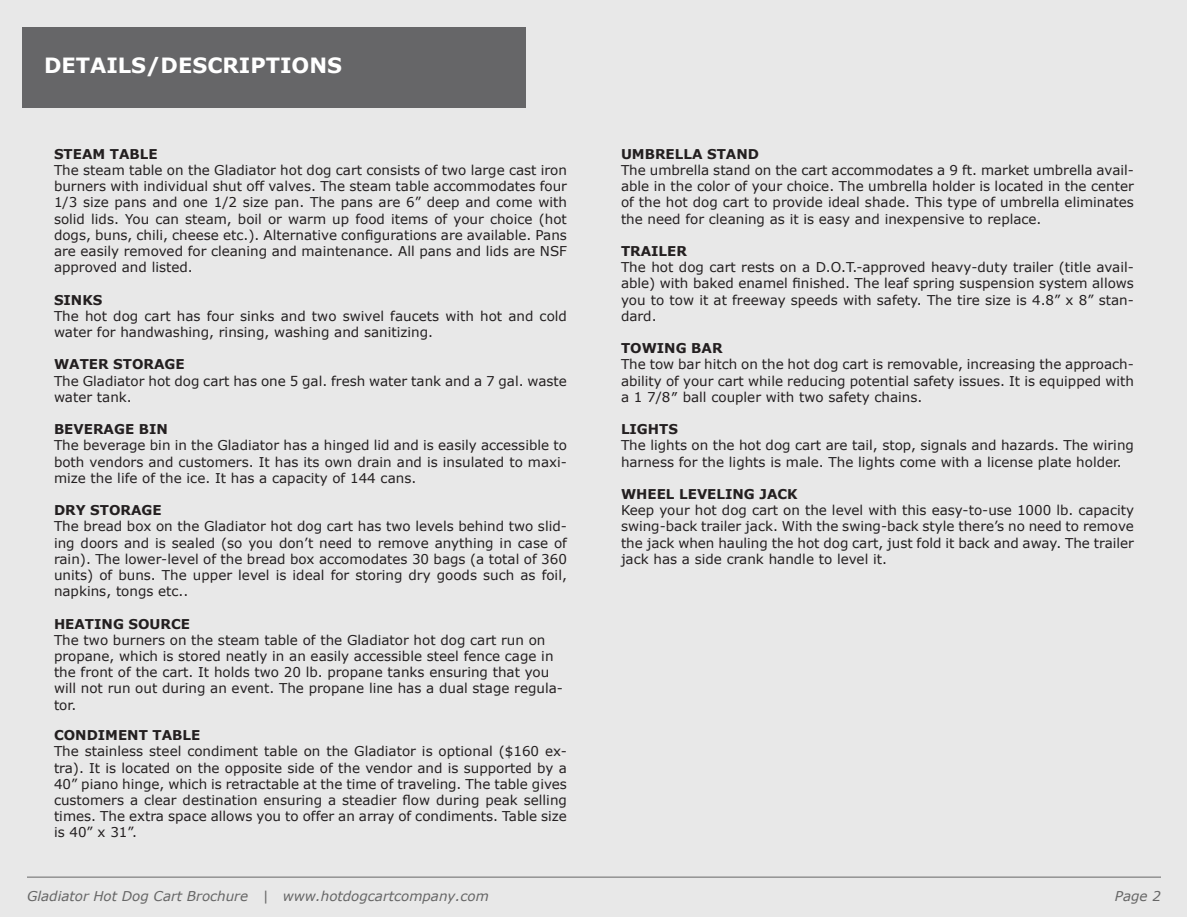
<style>
.page{position:relative;width:1188px;height:918px;background:#fff}
.page>*{position:absolute;margin:0;border:0;box-sizing:border-box;transform-origin:0 0}
.t1{font:700 21px "Verdana";color:#fff}
.t2{font:13.5px/16.2px "Verdana";color:#231f20;text-align:justify}
.t3{font:700 13.5px "Verdana";color:#231f20}
.t4{font:italic 13.5px "Verdana";color:#666}
</style>
<div class="page">
<div style="left:1px;top:1px;width:1186px;height:916px;background:#e8e8e8"></div>
<div style="left:22px;top:27px;width:504px;height:81px;background:#666668"></div>
<hr style="left:27px;top:877px;width:1134px;height:1px;background:#666">
<p class="t1" style="left:44px;top:52px;width:300px">DETAILS/DESCRIPTIONS</p>
<p class="t3" style="left:54px;top:145px;width:105px">STEAM TABLE</p>
<p class="t2" style="left:54px;top:162px;width:515px">The steam table on the Gladiator hot dog cart consists of two large cast iron burners with individual shut off valves. The steam table accommodates four 1/3 size pans and one 1/2 size pan. The pans are 6” deep and come with solid lids. You can steam, boil or warm up food items of your choice (hot dogs, buns, chili, cheese etc.). Alternative configurations are available. Pans are easily removed for cleaning and maintenance. All pans and lids are NSF approved and listed.</p>
<p class="t3" style="left:54px;top:291px;width:50px">SINKS</p>
<p class="t2" style="left:54px;top:308px;width:514px">The hot dog cart has four sinks and two swivel faucets with hot and cold water for handwashing, rinsing, washing and sanitizing.</p>
<p class="t3" style="left:54px;top:356px;width:132px">WATER STORAGE</p>
<p class="t2" style="left:54px;top:373px;width:515px">The Gladiator hot dog cart has one 5 gal. fresh water tank and a 7 gal. waste water tank.</p>
<p class="t3" style="left:54px;top:421px;width:115px">BEVERAGE BIN</p>
<p class="t2" style="left:54px;top:438px;width:514px">The beverage bin in the Gladiator has a hinged lid and is easily accessible to both vendors and customers. It has its own drain and is insulated to maxi&shy;mize the life of the ice. It has a capacity of 144 cans.</p>
<p class="t3" style="left:54px;top:502px;width:109px">DRY STORAGE</p>
<p class="t2" style="left:54px;top:519px;width:514px">The bread box on the Gladiator hot dog cart has two levels behind two slid&shy;ing doors and is sealed (so you don’t need to remove anything in case of rain). The lower-level of the bread box accomodates 30 bags (a total of 360 units) of buns. The upper level is ideal for storing dry goods such as foil, napkins, tongs etc..</p>
<p class="t3" style="left:54px;top:615px;width:138px">HEATING SOURCE</p>
<p class="t2" style="left:54px;top:632px;width:510px;text-align:left">The two burners on the steam table of the Gladiator hot dog cart run on propane, which is stored neatly in an easily accessible steel fence cage in the front of the cart. It holds two 20 lb. propane tanks ensuring that you will not run out during an event. The propane line has a dual stage regula&shy;tor.</p>
<p class="t3" style="left:54px;top:727px;width:148px">CONDIMENT TABLE</p>
<p class="t2" style="left:54px;top:744px;width:515px">The stainless steel condiment table on the Gladiator is optional ($160 ex&shy;tra). It is located on the opposite side of the vendor and is supported by a 40” piano hinge, which is retractable at the time of traveling. The table gives customers a clear destination ensuring a steadier flow during peak selling times. The extra space allows you to offer an array of condiments. Table size is 40” x 31”.</p>
<p class="t3" style="left:621px;top:145px;width:140px">UMBRELLA STAND</p>
<p class="t2" style="left:621px;top:162px;width:514px">The umbrella stand on the cart accommodates a 9 ft. market umbrella avail&shy;able in the color of your choice. The umbrella holder is located in the center of the hot dog cart to provide ideal shade. This type of umbrella eliminates the need for cleaning as it is easy and inexpensive to replace.</p>
<p class="t3" style="left:621px;top:242px;width:67px">TRAILER</p>
<p class="t2" style="left:621px;top:259px;width:514px">The hot dog cart rests on a D.O.T.-approved heavy-duty trailer (title avail&shy;able) with baked enamel finished. The leaf spring suspension system allows you to tow it at freeway speeds with safety. The tire size is 4.8” x 8” stan&shy;dard.</p>
<p class="t3" style="left:621px;top:340px;width:103px">TOWING BAR</p>
<p class="t2" style="left:621px;top:357px;width:514px">The tow bar hitch on the hot dog cart is removable, increasing the approach&shy;ability of your cart while reducing potential safety issues. It is equipped with a 1 7/8″ ball coupler with two safety chains.</p>
<p class="t3" style="left:621px;top:421px;width:59px">LIGHTS</p>
<p class="t2" style="left:621px;top:438px;width:514px">The lights on the hot dog cart are tail, stop, signals and hazards. The wiring harness for the lights is male. The lights come with a license plate holder.</p>
<p class="t3" style="left:621px;top:485px;width:178px">WHEEL LEVELING JACK</p>
<p class="t2" style="left:621px;top:502px;width:515px">Keep your hot dog cart on the level with this easy-to-use 1000 lb. capacity swing-back trailer jack. With the swing-back style there’s no need to remove the jack when hauling the hot dog cart, just fold it back and away. The trailer jack has a side crank handle to level it.</p>
<p class="t4" style="left:27px;top:888px;width:463px">Gladiator Hot Dog Cart Brochure | www.hotdogcartcompany.com</p>
<p class="t4" style="left:1115px;top:888px;width:48px">Page 2</p>
</div>
